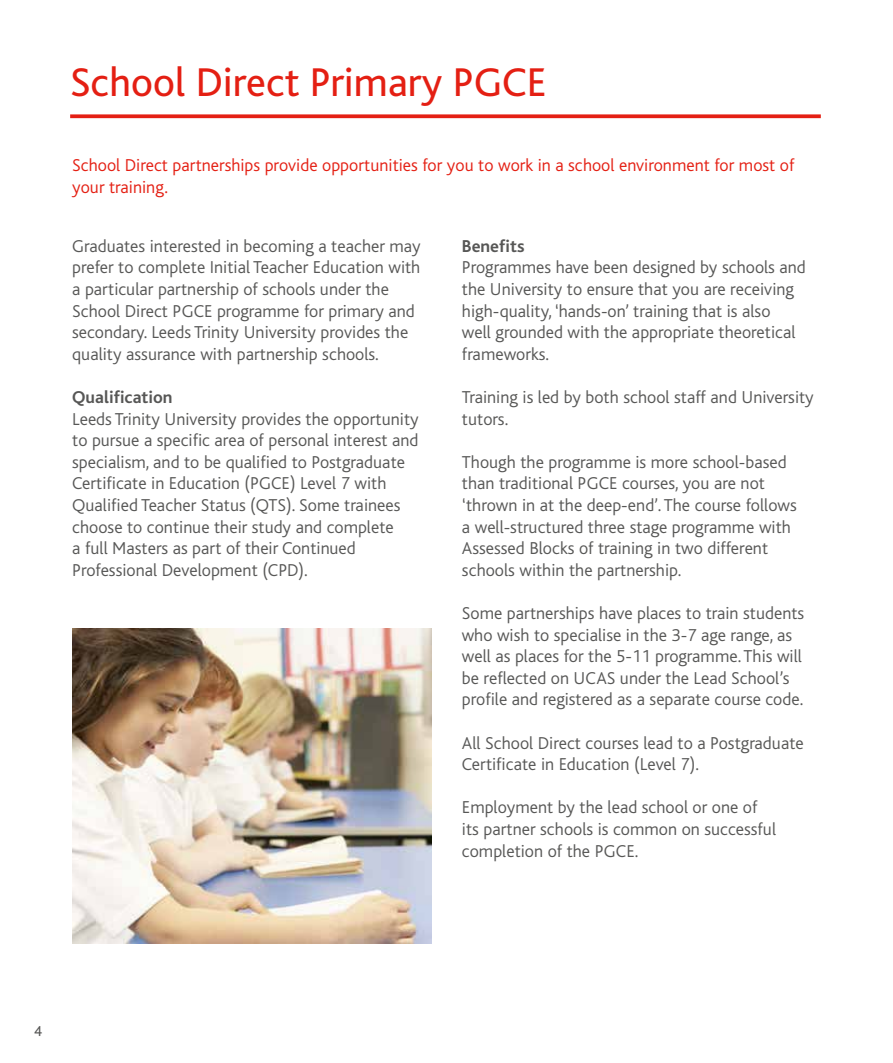
<style>
.page{position:relative;width:893px;height:1063px;background:#fff}
.page>*{position:absolute;margin:0;border:0;box-sizing:border-box;transform-origin:0 0}
.t1{font:42px "Bliss";color:#e41f13}
.t2{font:300 18px/21.6px "Bliss";color:#575756}
.t3{font:300 18px/21.6px "Bliss";color:#e41f13}
.t4{font:700 18px "Bliss";color:#575756}
.t5{font:15px "Bliss";color:#575756}
</style>
<div class="page">
<svg style="left:70px;top:114px;width:751px;height:4px;fill:#e41f13"></svg>
<img style="left:72px;top:629px;width:359px;height:315px">
<h1 class="t1" style="left:70px;top:60px;width:478px">School Direct Primary PGCE</h1>
<p class="t3" style="left:72px;top:155px;width:724px">School Direct partnerships provide opportunities for you to work in a school environment for most of your training.</p>
<p class="t2" style="left:72px;top:235px;width:350px">Graduates interested in becoming a teacher may prefer to complete Initial Teacher Education with a particular partnership of schools under the School Direct PGCE programme for primary and secondary. Leeds Trinity University provides the quality assurance with partnership schools.</p>
<p class="t4" style="left:72px;top:388px;width:102px">Qualification</p>
<p class="t2" style="left:72px;top:408px;width:348px">Leeds Trinity University provides the opportunity to pursue a specific area of personal interest and specialism, and to be qualified to Postgraduate Certificate in Education (PGCE) Level 7 with Qualified Teacher Status (QTS). Some trainees choose to continue their study and complete<br>a full Masters as part of their Continued Professional Development (CPD).</p>
<p class="t4" style="left:462px;top:237px;width:64px">Benefits</p>
<p class="t2" style="left:462px;top:257px;width:345px">Programmes have been designed by schools and the University to ensure that you are receiving high-quality, ‘hands-on’ training that is also<br>well grounded with the appropriate theoretical frameworks.</p>
<p class="t2" style="left:462px;top:387px;width:353px">Training is led by both school staff and University tutors.</p>
<p class="t2" style="left:462px;top:451px;width:336px">Though the programme is more school-based than traditional PGCE courses, you are not ‘thrown in at the deep-end’. The course follows a well-structured three stage programme with Assessed Blocks of training in two different schools within the partnership.</p>
<p class="t2" style="left:462px;top:603px;width:344px">Some partnerships have places to train students who wish to specialise in the 3-7 age range, as well as places for the 5-11 programme. This will be reflected on UCAS under the Lead School’s profile and registered as a separate course code.</p>
<p class="t2" style="left:462px;top:732px;width:343px">All School Direct courses lead to a Postgraduate<br>Certificate in Education (Level 7).</p>
<p class="t2" style="left:462px;top:797px;width:316px">Employment by the lead school or one of its partner schools is common on successful completion of the PGCE.</p>
<p class="t5" style="left:34px;top:1023px;width:9px">4</p>
</div>
